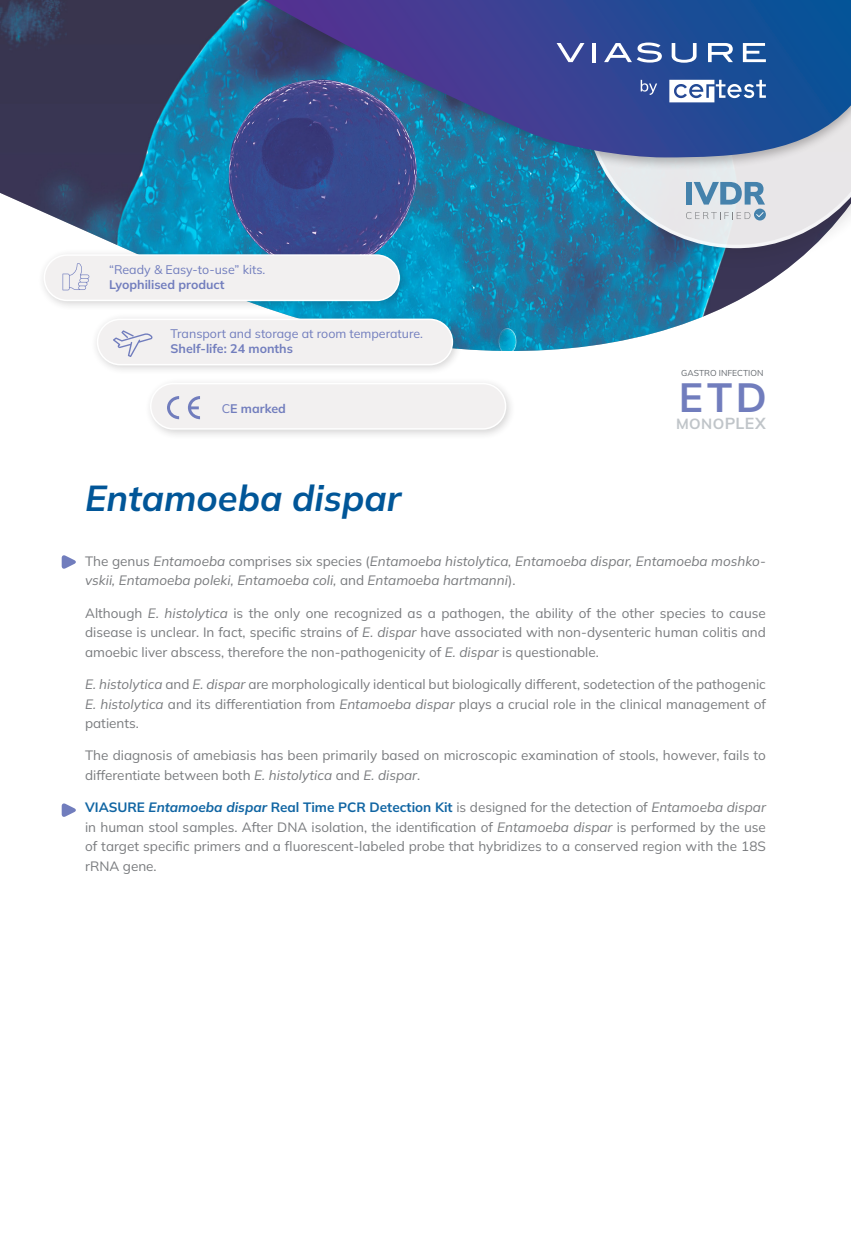
<style>
.page{position:relative;width:851px;height:1234px;background:#fff}
.page>*{position:absolute;margin:0;border:0;box-sizing:border-box;transform-origin:0 0}
.Titulo{font:700 40.65px "Mulish";color:#717dbd}
.Titulo-2{font:italic 700 36px "Mulish";color:#015698}
.Titulo-3{font:700 14.7px "Mulish";color:#c0c5c9}
.Texto_general{font:13.5px/19.5px "Mulish";color:#797b7e;text-align:justify}
.Texto_general-2{font:italic 13.5px/19.5px "Mulish";color:#797b7e}
.t1{font:12.45px "Mulish";color:#717dbd}
.t2{font:700 12.45px "Mulish";color:#717dbd}
.t3{font:8.55px "Mulish";color:#666b70}
.s1{font-weight:400}
.s2{font-size:15.9px}
.s3{font-style:normal}
.s4{font-style:italic}
.s5{font-weight:700;color:#1065a3}
.s6{font-weight:700;font-style:italic;color:#1065a3}
</style>
<div class="page">
<img style="left:0;top:0;width:783px;height:351px">
<div style="left:569px;top:0;width:281px;height:272px;background:#231f20;opacity:.2"></div>
<svg style="left:584px;top:171px;width:266px;height:77px;background:#adc2d0"></svg>
<div style="left:686px;top:182px;width:6px;height:22px;background:#4582ac"></div>
<svg style="left:693px;top:182px;width:71px;height:22px;background:#8dafc8"></svg>
<svg style="left:753px;top:208px;width:12px;height:12px"></svg>
<svg style="left:756px;top:212px;width:7px;height:5px"></svg>
<svg style="left:686px;top:212px;width:64px;height:7px"></svg>
<div style="left:235px;top:0;width:615px;height:171px;background:#231f20;opacity:.3"></div>
<svg style="left:264px;top:0;width:586px;height:157px;background:#334f95"></svg>
<svg style="left:669px;top:80px;width:96px;height:22px"></svg>
<svg style="left:640px;top:80px;width:17px;height:15px"></svg>
<svg style="left:556px;top:43px;width:28px;height:19px"></svg>
<hr style="left:592px;top:43px;width:3px;height:19px;background:#fff">
<svg style="left:604px;top:43px;width:57px;height:20px"></svg>
<svg style="left:671px;top:43px;width:25px;height:20px"></svg>
<svg style="left:708px;top:43px;width:24px;height:19px"></svg>
<svg style="left:742px;top:43px;width:23px;height:19px"></svg>
<div style="left:38px;top:248px;width:372px;height:63px;background:#231f20;opacity:.2"></div>
<div style="left:44px;top:255px;width:355px;height:45px;background:#f2f0f0;border-radius:23px"></div>
<div style="left:44px;top:254px;width:356px;height:47px;border:2px solid #fff;border-radius:23px"></div>
<svg style="left:62px;top:263px;width:27px;height:27px"></svg>
<div style="left:91px;top:312px;width:372px;height:63px;background:#231f20;opacity:.2"></div>
<div style="left:97px;top:319px;width:355px;height:45px;background:#f2f0f0;border-radius:23px"></div>
<div style="left:97px;top:318px;width:356px;height:47px;border:2px solid #fff;border-radius:23px"></div>
<svg style="left:113px;top:330px;width:40px;height:27px"></svg>
<div style="left:144px;top:376px;width:372px;height:64px;background:#231f20;opacity:.2"></div>
<div style="left:151px;top:383px;width:354px;height:46px;background:#f2f0f0;border-radius:23px"></div>
<div style="left:150px;top:383px;width:356px;height:46px;border:2px solid #fff;border-radius:23px"></div>
<svg style="left:167px;top:396px;width:12px;height:23px"></svg>
<svg style="left:188px;top:396px;width:12px;height:23px"></svg>
<svg style="left:62px;top:555px;width:14px;height:14px"></svg>
<svg style="left:62px;top:803px;width:14px;height:14px"></svg>
<p class="t1" style="left:109px;top:261px;width:158px">“Ready &amp; Easy-to-use” kits.</p>
<p class="t2" style="left:109px;top:276px;width:117px">Lyophilised product</p>
<p class="t1" style="left:171px;top:325px;width:254px">Transport and storage at room temperature.</p>
<p class="t2" style="left:171px;top:340px;width:124px">Shelf-life: 24 months</p>
<p class="t2" style="left:222px;top:399px;width:66px"><span class="s1">C</span>E marked</p>
<p class="Titulo-2" style="left:85px;top:473px;width:317px">Entamoeba dispar</p>
<p class="t3" style="left:681px;top:367px;width:84px">GASTRO INFECTION</p>
<p class="Titulo" style="left:678px;top:369px;width:90px">ETD</p>
<p class="Titulo-3" style="left:676px;top:413px;width:91px">MONO<span class="s2">PLEX</span></p>
<p class="Texto_general-2" style="left:85px;top:551px;width:682px"><span class="s3">The genus</span> Entamoeba <span class="s3">comprises six species (</span>Entamoeba histolytica, Entamoeba dispar, Entamoeba moshko&shy;vskii, Entamoeba poleki, Entamoeba coli, <span class="s3">and</span> Entamoeba hartmanni<span class="s3">).</span></p>
<p class="Texto_general" style="left:85px;top:602px;width:682px">Although <span class="s4">E. histolytica</span> is the only one recognized as a pathogen, the ability of the other species to cause disease is unclear. In fact, specific strains of <span class="s4">E. dispar</span> have associated with non-dysenteric human colitis and amoebic liver abscess, therefore the non-pathogenicity of <span class="s4">E. dispar</span> is questionable.</p>
<p class="Texto_general" style="left:85px;top:674px;width:682px"><span class="s4">E. histolytica</span> and <span class="s4">E. dispar</span> are morphologically identical but biologically different, sodetection of the pathogenic <span class="s4">E. histolytica</span> and its differentiation from <span class="s4">Entamoeba dispar</span> plays a crucial role in the clinical management of patients.</p>
<p class="Texto_general" style="left:85px;top:745px;width:682px">The diagnosis of amebiasis has been primarily based on microscopic examination of stools, however, fails to differentiate between both <span class="s4">E. histolytica</span> and <span class="s4">E. dispar</span>.</p>
<p class="Texto_general" style="left:85px;top:797px;width:682px"><span class="s5">VIASURE</span> <span class="s6">Entamoeba dispar</span> <span class="s5">Real Time PCR Detection Kit</span> is designed for the detection of <span class="s4">Entamoeba dispar </span>in human stool samples. After DNA isolation, the identification of <span class="s4">Entamoeba dispar</span> is performed by the use of target specific primers and a fluorescent-labeled probe that hybridizes to a conserved region with the 18S rRNA gene.</p>
</div>
